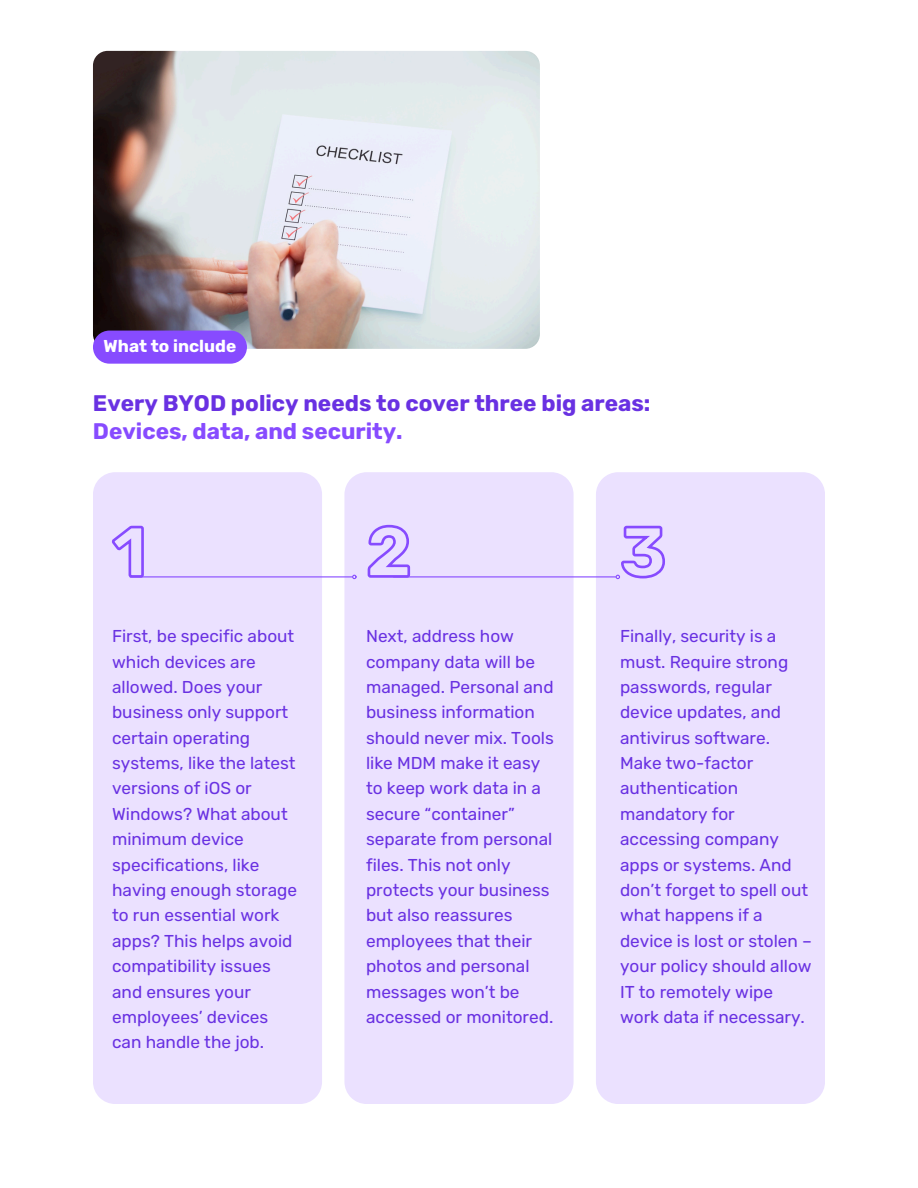
<style>
.page{position:relative;width:918px;height:1188px;background:#fff}
.page>*{position:absolute;margin:0;border:0;box-sizing:border-box;transform-origin:0 0}
.t1{font:700 22.5px "Rubik";color:#6931e2}
.t2{font:700 22.5px "Rubik";color:#874bff}
.t3{font:17.25px/25.3px "Rubik";color:#6931e2}
.t4{font:700 17.25px "Rubik";color:#fff}
</style>
<div class="page">
<img style="left:93px;top:51px;width:447px;height:298px">
<div style="left:93px;top:331px;width:154px;height:33px;background:#874bff;border-radius:17px"></div>
<div style="left:93px;top:472px;width:229px;height:632px;background:#ebe1ff"></div>
<div style="left:344px;top:472px;width:230px;height:632px;background:#ebe1ff"></div>
<div style="left:596px;top:472px;width:229px;height:632px;background:#ebe1ff"></div>
<svg style="left:111px;top:524px;width:35px;height:56px;background:#d6c2ff"></svg>
<svg style="left:366px;top:523px;width:46px;height:57px;background:#d3bdff"></svg>
<hr style="left:130px;top:576px;width:222px;height:1px;background:#874bff">
<svg style="left:352px;top:575px;width:5px;height:4px"></svg>
<hr style="left:393px;top:576px;width:223px;height:1px;background:#874bff">
<svg style="left:616px;top:524px;width:51px;height:56px;background:#d3bdff"></svg>
<p class="t4" style="left:104px;top:336px;width:134px">What to include</p>
<h1 class="t1" style="left:93px;top:390px;width:559px">Every BYOD policy needs to cover three big areas:</h1>
<h1 class="t2" style="left:93px;top:419px;width:311px">Devices, data, and security.</h1>
<p class="t3" style="left:112px;top:624px;width:186px">First, be specific about which devices are allowed. Does your business only support certain operating systems, like the latest versions of iOS or<br>Windows? What about minimum device specifications, like having enough storage to run essential work apps? This helps avoid compatibility issues and ensures your employees’ devices can handle the job.</p>
<p class="t3" style="left:366px;top:624px;width:189px">Next, address how company data will be managed. Personal and business information should never mix. Tools like MDM make it easy to keep work data in a secure “container” separate from personal files. This not only protects your business but also reassures employees that their photos and personal messages won’t be accessed or monitored.</p>
<p class="t3" style="left:620px;top:624px;width:193px">Finally, security is a must. Require strong passwords, regular device updates, and antivirus software.<br>Make two-factor authentication mandatory for accessing company apps or systems. And don’t forget to spell out what happens if a device is lost or stolen – your policy should allow<br>IT to remotely wipe work data if necessary.</p>
</div>
